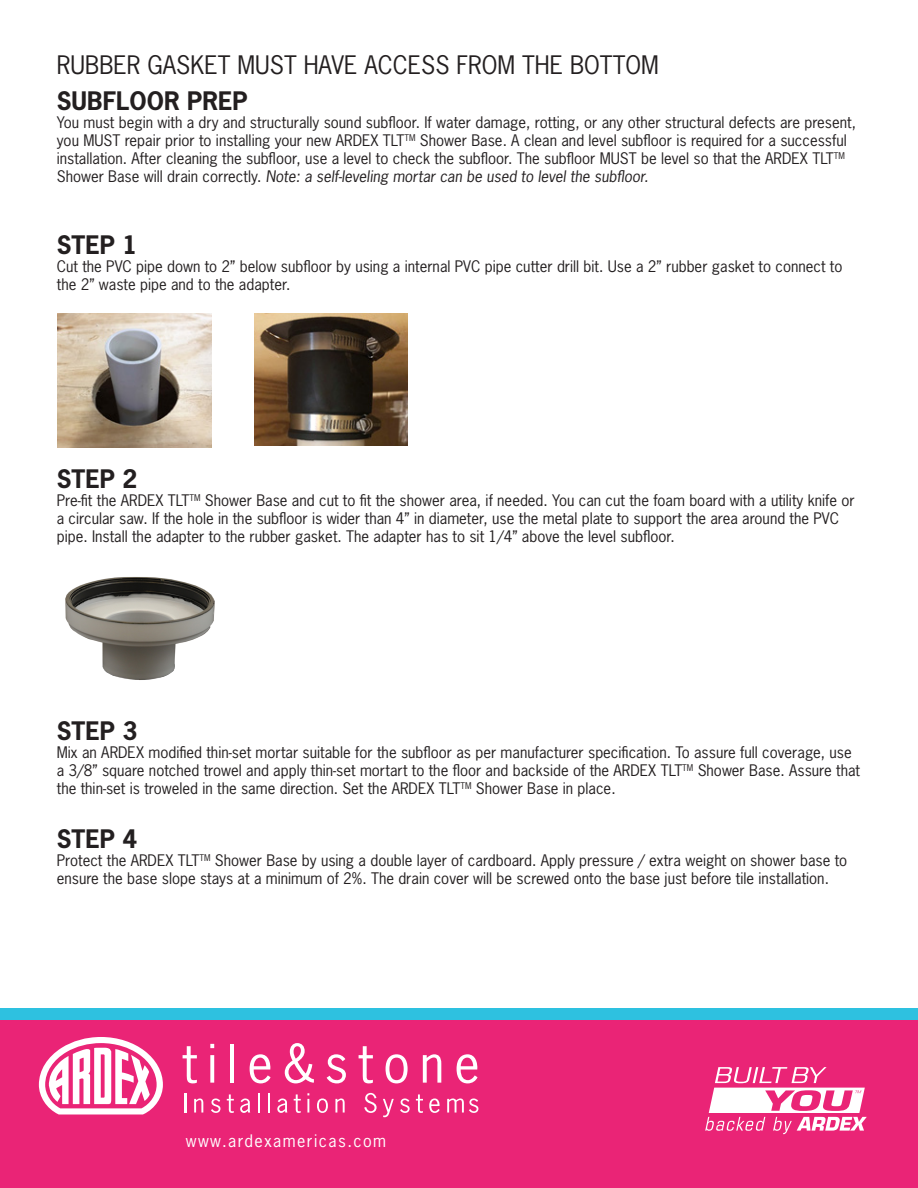
<style>
.page{position:relative;width:918px;height:1188px;background:#fff}
.page>*{position:absolute;margin:0;border:0;box-sizing:border-box;transform-origin:0 0}
.t1{font:24px "News Gothic Std";color:#231f20}
.t2{font:700 24px "News Gothic Std";color:#231f20}
.t3{font:16.2px "News Gothic Std";letter-spacing:.09em;color:#fff}
.t4{font:15px/18px "News Gothic Std";color:#231f20}
.s1{font-style:italic}
</style>
<div class="page">
<img style="left:65px;top:577px;width:150px;height:103px">
<img style="left:57px;top:314px;width:155px;height:133px">
<img style="left:254px;top:314px;width:153px;height:132px">
<div style="left:0;top:1009px;width:918px;height:179px;background:#ea2476"></div>
<hr style="left:184px;top:1093px;width:2px;height:20px;background:#fff">
<svg style="left:194px;top:1098px;width:9px;height:15px"></svg>
<svg style="left:211px;top:1098px;width:9px;height:15px"></svg>
<svg style="left:227px;top:1094px;width:7px;height:19px"></svg>
<svg style="left:240px;top:1098px;width:10px;height:15px"></svg>
<hr style="left:258px;top:1093px;width:2px;height:20px;background:#fff">
<hr style="left:268px;top:1093px;width:2px;height:20px;background:#fff">
<svg style="left:277px;top:1098px;width:10px;height:15px"></svg>
<svg style="left:294px;top:1094px;width:7px;height:19px"></svg>
<svg style="left:307px;top:1093px;width:2px;height:20px"></svg>
<svg style="left:317px;top:1098px;width:11px;height:15px"></svg>
<svg style="left:335px;top:1098px;width:10px;height:15px"></svg>
<svg style="left:364px;top:1093px;width:13px;height:20px"></svg>
<svg style="left:383px;top:1099px;width:11px;height:18px"></svg>
<svg style="left:400px;top:1098px;width:10px;height:15px"></svg>
<svg style="left:416px;top:1094px;width:7px;height:19px"></svg>
<svg style="left:429px;top:1098px;width:11px;height:15px"></svg>
<svg style="left:447px;top:1098px;width:31px;height:15px"></svg>
<svg style="left:183px;top:1046px;width:14px;height:37px"></svg>
<svg style="left:210px;top:1055px;width:4px;height:28px"></svg>
<svg style="left:210px;top:1044px;width:4px;height:4px"></svg>
<hr style="left:230px;top:1044px;width:4px;height:39px;background:#fff">
<svg style="left:250px;top:1054px;width:21px;height:29px"></svg>
<svg style="left:285px;top:1043px;width:29px;height:40px"></svg>
<svg style="left:327px;top:1054px;width:19px;height:29px"></svg>
<svg style="left:359px;top:1046px;width:14px;height:37px"></svg>
<svg style="left:386px;top:1054px;width:22px;height:29px"></svg>
<svg style="left:423px;top:1054px;width:18px;height:29px"></svg>
<svg style="left:457px;top:1054px;width:21px;height:29px"></svg>
<svg style="left:39px;top:1037px;width:124px;height:78px"></svg>
<div style="left:0;top:1009px;width:918px;height:11px;background:#2ec1e0"></div>
<svg style="left:705px;top:1067px;width:162px;height:67px"></svg>
<p class="t1" style="left:57px;top:49px;width:604px">RUBBER GASKET MUST HAVE ACCESS FROM THE BOTTOM</p>
<p class="t2" style="left:57px;top:85px;width:192px">SUBFLOOR PREP</p>
<p class="t4" style="left:57px;top:113px;width:801px">You must begin with a dry and structurally sound subfloor. If water damage, rotting, or any other structural defects are present, you MUST repair prior to installing your new ARDEX TLT<sup>TM</sup> Shower Base. A clean and level subfloor is required for a successful installation. After cleaning the subfloor, use a level to check the subfloor. The subfloor MUST be level so that the ARDEX TLT<sup>TM </sup>Shower Base will drain correctly. <span class="s1">Note: a self-leveling mortar can be used to level the subfloor.</span></p>
<p class="t2" style="left:57px;top:229px;width:82px">STEP 1</p>
<p class="t4" style="left:57px;top:257px;width:787px">Cut the PVC pipe down to 2” below subfloor by using a internal PVC pipe cutter drill bit. Use a 2” rubber gasket to connect to the 2” waste pipe and to the adapter.</p>
<p class="t2" style="left:57px;top:463px;width:82px">STEP 2</p>
<p class="t4" style="left:57px;top:491px;width:799px">Pre-fit the ARDEX TLT<sup>TM</sup> Shower Base and cut to fit the shower area, if needed. You can cut the foam board with a utility knife or a circular saw. If the hole in the subfloor is wider than 4” in diameter, use the metal plate to support the area around the PVC pipe. Install the adapter to the rubber gasket. The adapter has to sit 1/4” above the level subfloor.</p>
<p class="t2" style="left:57px;top:715px;width:82px">STEP 3</p>
<p class="t4" style="left:57px;top:743px;width:805px">Mix an ARDEX modified thin-set mortar suitable for the subfloor as per manufacturer specification. To assure full coverage, use a 3/8” square notched trowel and apply thin-set mortart to the floor and backside of the ARDEX TLT<sup>TM</sup> Shower Base. Assure that the thin-set is troweled in the same direction. Set the ARDEX TLT<sup>TM</sup> Shower Base in place.</p>
<p class="t2" style="left:57px;top:823px;width:82px">STEP 4</p>
<p class="t4" style="left:57px;top:851px;width:792px">Protect the ARDEX TLT<sup>TM</sup> Shower Base by using a double layer of cardboard. Apply pressure / extra weight on shower base to ensure the base slope stays at a minimum of 2%. The drain cover will be screwed onto the base just before tile installation.</p>
<p class="t3" style="left:186px;top:1130px;width:202px">www.ardexamericas.com</p>
</div>
